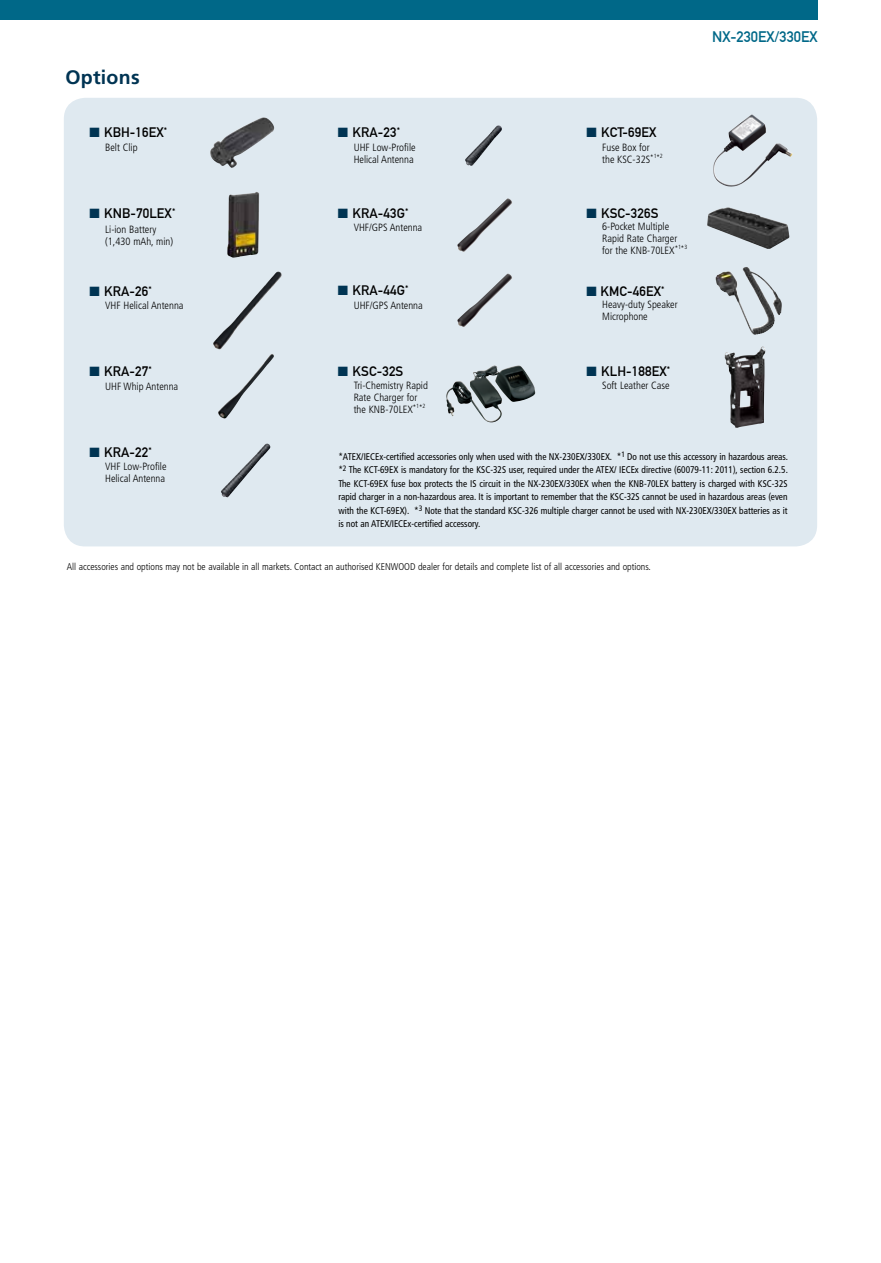
<style>
.page{position:relative;width:881px;height:1263px;background:#fff}
.page>*{position:absolute;margin:0;border:0;box-sizing:border-box;transform-origin:0 0}
.t1{font:700 19.5px "Frutiger LT Com";letter-spacing:.015em;color:#003453}
.t2{font:700 15px "DIN Alternate";color:#006888}
.t3{font:700 13.5px "DIN Alternate";letter-spacing:.01em;color:#000}
.t4{font:300 condensed 10.5px/12px "Frutiger";color:#000}
.t5{font:condensed 9.75px/13.5px "Frutiger";color:#000;text-align:justify;scale:.95 1}
.t6{font:300 condensed 9.75px "Frutiger";color:#000}
.s1{color:#003453}
</style>
<div class="page">
<div style="left:64px;top:98px;width:752px;height:448px;background:#dfe9f0;border-radius:21px"></div>
<div style="left:0;top:0;width:817px;height:19px;background:#006888"></div>
<img style="left:227px;top:192px;width:32px;height:66px">
<img style="left:742px;top:267px;width:25px;height:60px">
<img style="left:210px;top:117px;width:64px;height:51px">
<img style="left:462px;top:365px;width:38px;height:56px">
<img style="left:713px;top:114px;width:79px;height:73px">
<img style="left:457px;top:198px;width:55px;height:54px">
<img style="left:457px;top:274px;width:55px;height:53px">
<img style="left:707px;top:207px;width:82px;height:42px">
<img style="left:724px;top:347px;width:40px;height:81px">
<img style="left:221px;top:444px;width:50px;height:53px">
<img style="left:465px;top:125px;width:37px;height:41px">
<img style="left:218px;top:354px;width:56px;height:65px">
<img style="left:213px;top:272px;width:69px;height:78px">
<h1 class="t1" style="left:65px;top:66px;width:76px">Options</h1>
<h3 class="t3" style="left:89px;top:122px;width:79px"><span class="s1">■</span> KBH-16EX<sup>*</sup></h3>
<p class="t4" style="left:105px;top:141px;width:34px">Belt Clip</p>
<h3 class="t3" style="left:89px;top:203px;width:87px"><span class="s1">■</span> KNB-70LEX<sup>*</sup></h3>
<p class="t4" style="left:105px;top:223px;width:69px">Li-ion Battery (1,430 mAh, min)</p>
<h3 class="t3" style="left:89px;top:281px;width:64px"><span class="s1">■</span> KRA-26<sup>*</sup></h3>
<p class="t4" style="left:105px;top:299px;width:80px">VHF Helical Antenna</p>
<h3 class="t3" style="left:89px;top:361px;width:64px"><span class="s1">■</span> KRA-27<sup>*</sup></h3>
<p class="t4" style="left:105px;top:380px;width:75px">UHF Whip Antenna</p>
<h3 class="t3" style="left:338px;top:122px;width:64px"><span class="s1">■</span> KRA-23<sup>*</sup></h3>
<p class="t4" style="left:353px;top:141px;width:63px">UHF Low-Profile<br>Helical Antenna</p>
<h3 class="t3" style="left:338px;top:203px;width:72px"><span class="s1">■</span> KRA-43G<sup>*</sup></h3>
<p class="t4" style="left:353px;top:222px;width:70px">VHF/GPS Antenna</p>
<h3 class="t3" style="left:338px;top:280px;width:72px"><span class="s1">■</span> KRA-44G<sup>*</sup></h3>
<p class="t4" style="left:353px;top:299px;width:71px">UHF/GPS Antenna</p>
<h3 class="t3" style="left:338px;top:361px;width:67px"><span class="s1">■</span> KSC-32S</h3>
<p class="t4" style="left:353px;top:380px;width:76px">Tri-Chemistry Rapid<br>Rate Charger for the KNB-70LEX<sup>*</sup><sup>1</sup><sup>*</sup><sup>2</sup></p>
<h2 class="t2" style="left:711px;top:25px;width:107px">NX-230EX/330EX</h2>
<h3 class="t3" style="left:586px;top:122px;width:71px"><span class="s1">■</span> KCT-69EX</h3>
<p class="t4" style="left:602px;top:141px;width:62px">Fuse Box for the KSC-32S<sup>*</sup><sup>1</sup><sup>*</sup><sup>2</sup></p>
<h3 class="t3" style="left:586px;top:203px;width:74px"><span class="s1">■</span> KSC-326S</h3>
<p class="t4" style="left:602px;top:220px;width:86px">6-Pocket Multiple<br>Rapid Rate Charger for the KNB-70LEX<sup>*</sup><sup>1</sup><sup>*</sup><sup>3</sup></p>
<h3 class="t3" style="left:586px;top:281px;width:79px"><span class="s1">■</span> KMC-46EX<sup>*</sup></h3>
<p class="t4" style="left:602px;top:298px;width:77px">Heavy-duty Speaker<br>Microphone</p>
<h3 class="t3" style="left:586px;top:361px;width:85px"><span class="s1">■</span> KLH-188EX<sup>*</sup></h3>
<p class="t4" style="left:602px;top:380px;width:69px">Soft Leather Case</p>
<h3 class="t3" style="left:89px;top:442px;width:64px"><span class="s1">■</span> KRA-22<sup>*</sup></h3>
<p class="t4" style="left:105px;top:460px;width:63px">VHF Low-Profile<br>Helical Antenna</p>
<p class="t5" style="left:338px;top:450px;width:474px">*ATEX/IECEx-certified accessories only when used with the NX-230EX/330EX. *<sup>1</sup> Do not use this accessory in hazardous areas. *<sup>2</sup> The KCT-69EX is mandatory for the KSC-32S user, required under the ATEX/ IECEx directive (60079-11: 2011), section 6.2.5.<br>The KCT-69EX fuse box protects the IS circuit in the NX-230EX/330EX when the KNB-70LEX battery is charged with KSC-32S rapid charger in a non-hazardous area. It is important to remember that the KSC-32S cannot be used in hazardous areas (even with the KCT-69EX). *<sup>3</sup> Note that the standard KSC-326 multiple charger cannot be used with NX-230EX/330EX batteries as it is not an ATEX/IECEx-certified accessory.</p>
<p class="t6" style="left:67px;top:561px;width:585px">All accessories and options may not be available in all markets. Contact an authorised KENWOOD dealer for details and complete list of all accessories and options.</p>
</div>
